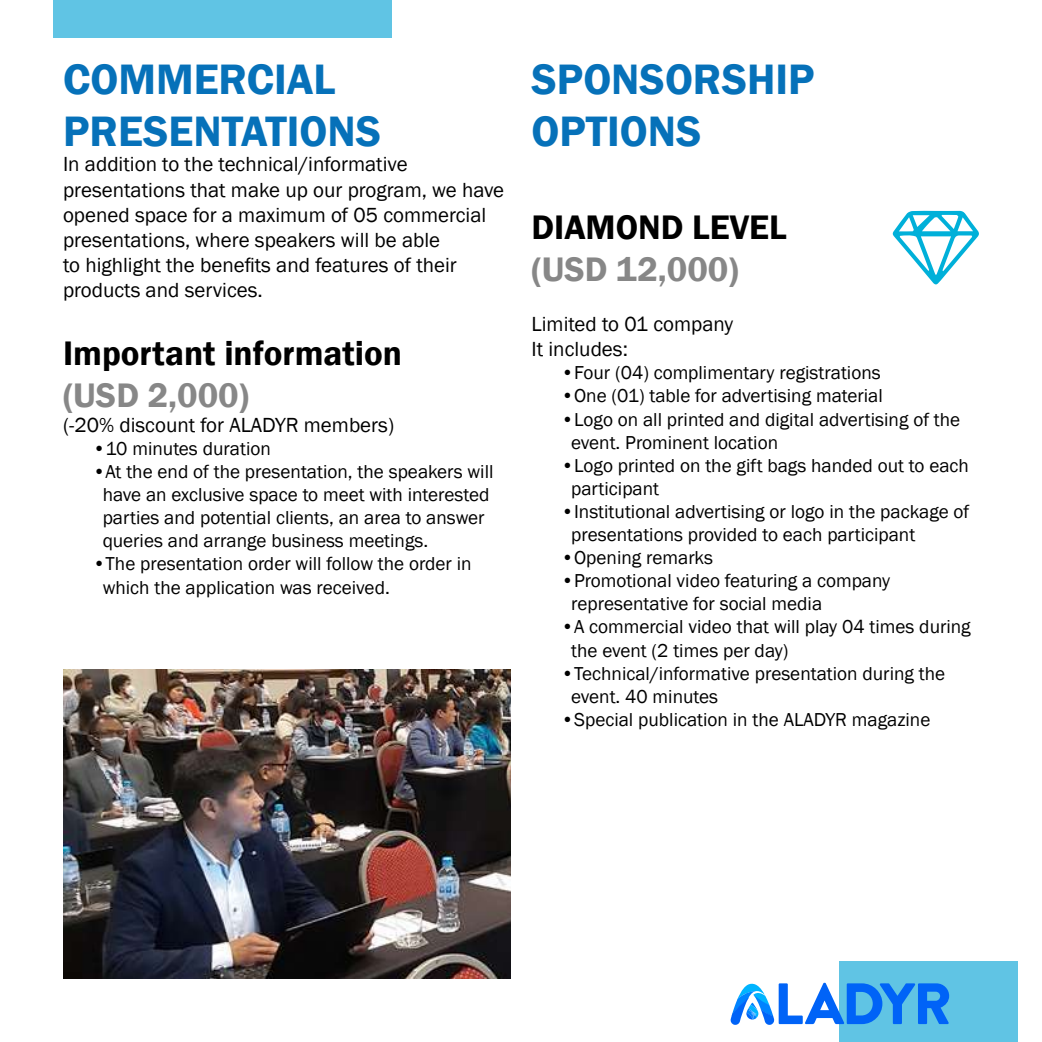
<style>
.page{position:relative;width:1042px;height:1042px;background:#fff}
.page>*{position:absolute;margin:0;border:0;box-sizing:border-box;transform-origin:0 0}
.t1{font:600 43.75px/52.5px "Franklin Gothic";color:#0671b9}
.t2{font:600 35px "Franklin Gothic";color:#000}
.t3{font:600 35px "Franklin Gothic";color:#878787}
.t4{font:21px/25.2px "Franklin Gothic";color:#000}
.t5{font:19.25px/23.1px "Franklin Gothic";color:#000}
</style>
<div class="page">
<div style="left:840px;top:961px;width:178px;height:81px;background:#60c4e4"></div>
<div style="left:53px;top:0;width:338px;height:38px;background:#60c4e4"></div>
<svg style="left:730px;top:983px;width:219px;height:42px"></svg>
<img style="left:63px;top:670px;width:447px;height:308px">
<svg style="left:892px;top:211px;width:87px;height:74px"></svg>
<h1 class="t1" style="left:63px;top:53px;width:320px">COMMERCIAL<br>PRESENTATIONS</h1>
<p class="t4" style="left:63px;top:152px;width:443px">In addition to the technical/informative presentations that make up our program, we have opened space for a maximum of 05 commercial presentations, where speakers will be able<br>to highlight the benefits and features of their products and services.</p>
<h2 class="t2" style="left:63px;top:331px;width:340px">Important information</h2>
<h2 class="t3" style="left:63px;top:373px;width:188px">(USD 2,000)</h2>
<p class="t4" style="left:63px;top:413px;width:333px">(-20% discount for ALADYR members)</p>
<p class="t5" style="left:93px;top:437px;width:180px">•10 minutes duration</p>
<p class="t5" style="left:103px;top:460px;width:392px;text-indent:-10px">•At the end of the presentation, the speakers will have an exclusive space to meet with interested parties and potential clients, an area to answer queries and arrange business meetings.</p>
<p class="t5" style="left:103px;top:553px;width:370px;text-indent:-10px">•The presentation order will follow the order in which the application was received.</p>
<h1 class="t1" style="left:531px;top:53px;width:285px">SPONSORSHIP<br>OPTIONS</h1>
<h2 class="t2" style="left:531px;top:205px;width:257px">DIAMOND LEVEL</h2>
<h2 class="t3" style="left:531px;top:247px;width:209px">(USD 12,000)</h2>
<p class="t4" style="left:531px;top:312px;width:203px">Limited to 01 company<br>It includes:</p>
<p class="t5" style="left:561px;top:362px;width:321px">•Four (04) complimentary registrations</p>
<p class="t5" style="left:561px;top:385px;width:323px">•One (01) table for advertising material</p>
<p class="t5" style="left:571px;top:408px;width:391px;text-indent:-10px">•Logo on all printed and digital advertising of the event. Prominent location</p>
<p class="t5" style="left:571px;top:454px;width:399px;text-indent:-10px">•Logo printed on the gift bags handed out to each participant</p>
<p class="t5" style="left:571px;top:500px;width:400px;text-indent:-10px">•Institutional advertising or logo in the package of presentations provided to each participant</p>
<p class="t5" style="left:561px;top:546px;width:153px">•Opening remarks</p>
<p class="t5" style="left:571px;top:570px;width:320px;text-indent:-10px">•Promotional video featuring a company representative for social media</p>
<p class="t5" style="left:571px;top:616px;width:401px;text-indent:-10px">•A commercial video that will play 04 times during the event (2 times per day)</p>
<p class="t5" style="left:571px;top:662px;width:375px;text-indent:-10px">•Technical/informative presentation during the event. 40 minutes</p>
<p class="t5" style="left:561px;top:708px;width:371px">•Special publication in the ALADYR magazine</p>
</div>
